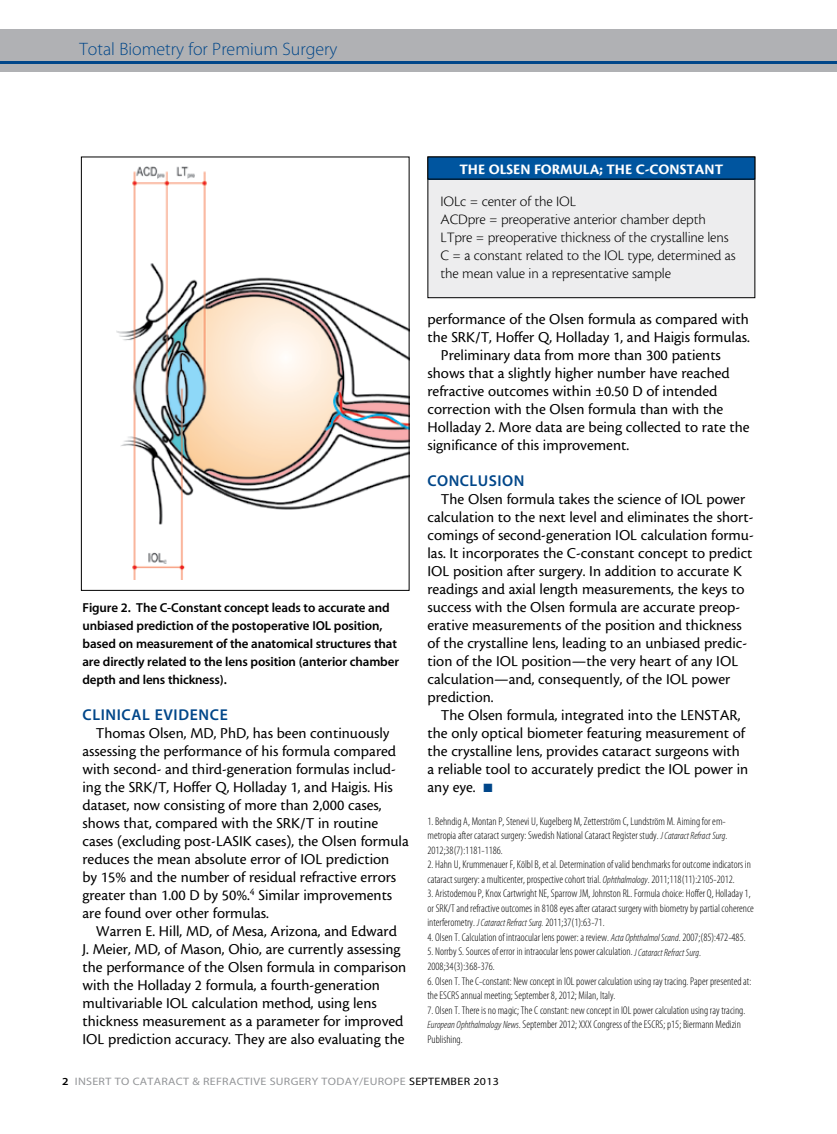
<style>
.page{position:relative;width:837px;height:1134px;background:#fff}
.page>*{position:absolute;margin:0;border:0;box-sizing:border-box;transform-origin:0 0}
.t1{font:18px "Myriad MM 215 600";color:#004689}
.t2{font:15.75px/18px "Cronos MM 408 10";color:#000}
.t3{font:15.75px "Myriad MM 565 600";letter-spacing:.04em;color:#004689}
.t4{font:15px/18px "Cronos MM 250 10";letter-spacing:-.01em;color:#000}
.t5{font:15px "Cronos MM 700 10";color:#fff}
.t6{font:13.05px/18px "Myriad MM 565 600";letter-spacing:-.01em;color:#000}
.t7{font:11.25px/14.5px "Myriad MM 215 300";color:#000}
.t8{font:10.8px "Myriad MM 400 600";letter-spacing:.025em;color:#939598;scale:1.11 1}
.s1{color:#004689}
.s2{font-family:"Myriad MM It 215 300";font-size:10.5px}
.s3{font-family:"Myriad MM 565 600";color:#000}
.s4{color:#000}
</style>
<div class="page">
<div style="left:0;top:29px;width:837px;height:42px;background:#b0b1b4"></div>
<hr style="left:0;top:61px;width:837px;height:3px;background:#004689">
<div style="left:428px;top:157px;width:327px;height:141px;background:#ededee"></div>
<div style="left:428px;top:157px;width:327px;height:141px;border:1px solid #000"></div>
<div style="left:428px;top:157px;width:327px;height:22px;background:#00559f"></div>
<img style="left:117px;top:166px;width:291px;height:414px">
<div style="left:81px;top:157px;width:329px;height:434px;border:1px solid #000"></div>
<p class="t1" style="left:80px;top:40px;width:259px">Total Biometry for Premium Surgery</p>
<p class="t6" style="left:82px;top:599px;width:318px">Figure 2. The C-Constant concept leads to accurate and unbiased prediction of the postoperative IOL position, based on measurement of the anatomical structures that are directly related to the lens position (anterior chamber depth and lens thickness).</p>
<p class="t3" style="left:82px;top:707px;width:147px">CLINICAL EVIDENCE</p>
<p class="t2" style="left:82px;top:724px;width:328px;text-indent:14px">Thomas Olsen, MD, PhD, has been continuously assessing the performance of his formula compared with second- and third-generation formulas includ&shy;ing the SRK/T, Hoffer Q, Holladay 1, and Haigis. His dataset, now consisting of more than 2,000 cases, shows that, compared with the SRK/T in routine cases (excluding post-LASIK cases), the Olsen formula reduces the mean absolute error of IOL prediction<br>by 15% and the number of residual refractive errors greater than 1.00 D by 50%.<sup>4</sup> Similar improvements are found over other formulas.</p>
<p class="t2" style="left:82px;top:922px;width:325px;text-indent:13px">Warren E. Hill, MD, of Mesa, Arizona, and Edward J. Meier, MD, of Mason, Ohio, are currently assessing the performance of the Olsen formula in comparison with the Holladay 2 formula, a fourth-generation multivariable IOL calculation method, using lens thickness measurement as a parameter for improved IOL prediction accuracy. They are also evaluating the</p>
<p class="t5" style="left:459px;top:161px;width:157px">THE OLSEN FORMULA; THE</p>
<p class="t5" style="left:636px;top:161px;width:34px">C-CONSTANT</p>
<p class="t4" style="left:441px;top:192px;width:297px">IOLc = center of the IOL<br>ACDpre = preoperative anterior chamber depth LTpre = preoperative thickness of the crystalline lens C = a constant related to the IOL type, determined as the mean value in a representative sample</p>
<p class="t2" style="left:427px;top:310px;width:323px">performance of the Olsen formula as compared with</p>
<p class="t2" style="left:427px;top:328px;width:324px">the SRK/T, Hoffer Q, Holladay 1, and Haigis formulas.</p>
<p class="t2" style="left:441px;top:346px;width:282px">Preliminary data from more than 300 patients</p>
<p class="t2" style="left:427px;top:364px;width:304px">shows that a slightly higher number have reached</p>
<p class="t2" style="left:427px;top:382px;width:291px">refractive outcomes within ±0.50 D of intended</p>
<p class="t2" style="left:427px;top:400px;width:297px">correction with the Olsen formula than with the</p>
<p class="t2" style="left:427px;top:418px;width:324px">Holladay 2. More data are being collected to rate the</p>
<p class="t2" style="left:427px;top:436px;width:203px">significance of this improvement.</p>
<p class="t3" style="left:427px;top:473px;width:98px">CONCLUSION</p>
<p class="t2" style="left:427px;top:490px;width:328px;text-indent:13px">The Olsen formula takes the science of IOL power calculation to the next level and eliminates the short&shy;comings of second-generation IOL calculation formu&shy;las. It incorporates the C-constant concept to predict IOL position after surgery. In addition to accurate K readings and axial length measurements, the keys to success with the Olsen formula are accurate preop&shy;erative measurements of the position and thickness of the crystalline lens, leading to an unbiased predic&shy;tion of the IOL position—the very heart of any IOL calculation—and, consequently, of the IOL power prediction.</p>
<p class="t2" style="left:427px;top:706px;width:322px;text-indent:13px">The Olsen formula, integrated into the LENSTAR, the only optical biometer featuring measurement of the crystalline lens, provides cataract surgeons with a reliable tool to accurately predict the IOL power in any eye. <span class="s1">■</span></p>
<p class="t7" style="left:428px;top:814px;width:302px">1. Behndig A, Montan P, Stenevi U, Kugelberg M, Zetterström C, Lundström M. Aiming for em&shy;metropia after cataract surgery: Swedish National Cataract Register study. <span class="s2">J Cataract Refract Surg</span>.<br>2012;38(7):1181-1186.</p>
<p class="t7" style="left:428px;top:858px;width:325px">2. Hahn U, Krummenauer F, Kölbl B, et al. Determination of valid benchmarks for outcome indicators in cataract surgery: a multicenter, prospective cohort trial. <span class="s2">Ophthalmology</span>. 2011;118(11):2105-2012.</p>
<p class="t7" style="left:427px;top:887px;width:328px">3. Aristodemou P, Knox Cartwright NE, Sparrow JM, Johnston RL. Formula choice: Hoffer Q, Holladay 1, or SRK/T and refractive outcomes in 8108 eyes after cataract surgery with biometry by partial coherence interferometry. <span class="s2">J Cataract Refract Surg.</span> 2011;37(1):63-71.</p>
<p class="t7" style="left:428px;top:930px;width:320px">4. Olsen T. Calculation of intraocular lens power: a review. <span class="s2">Acta Ophthalmol Scand</span>. 2007;(85):472-485.</p>
<p class="t7" style="left:428px;top:945px;width:275px">5. Norrby S. Sources of error in intraocular lens power calculation. <span class="s2">J Cataract Refract Surg</span>.<br>2008;34(3):368-376.</p>
<p class="t7" style="left:428px;top:974px;width:325px">6. Olsen T. The C-constant: New concept in IOL power calculation using ray tracing. Paper presented at: the ESCRS annual meeting; September 8, 2012; Milan, Italy.</p>
<p class="t7" style="left:427px;top:1003px;width:319px">7. Olsen T. There is no magic; The C constant: new concept in IOL power calculation using ray tracing.<br><span class="s2">European Ophthalmology News</span>. September 2012; XXX Congress of the ESCRS; p15; Biermann Medizin<br>Publishing.</p>
<p class="t8" style="left:62px;top:1076px;width:395px"><span class="s3">2</span> INSERT TO CATARACT &amp; REFRACTIVE SURGERY TODAY/EUROPE <span class="s4">SEPTEMBER 2013</span></p>
</div>
